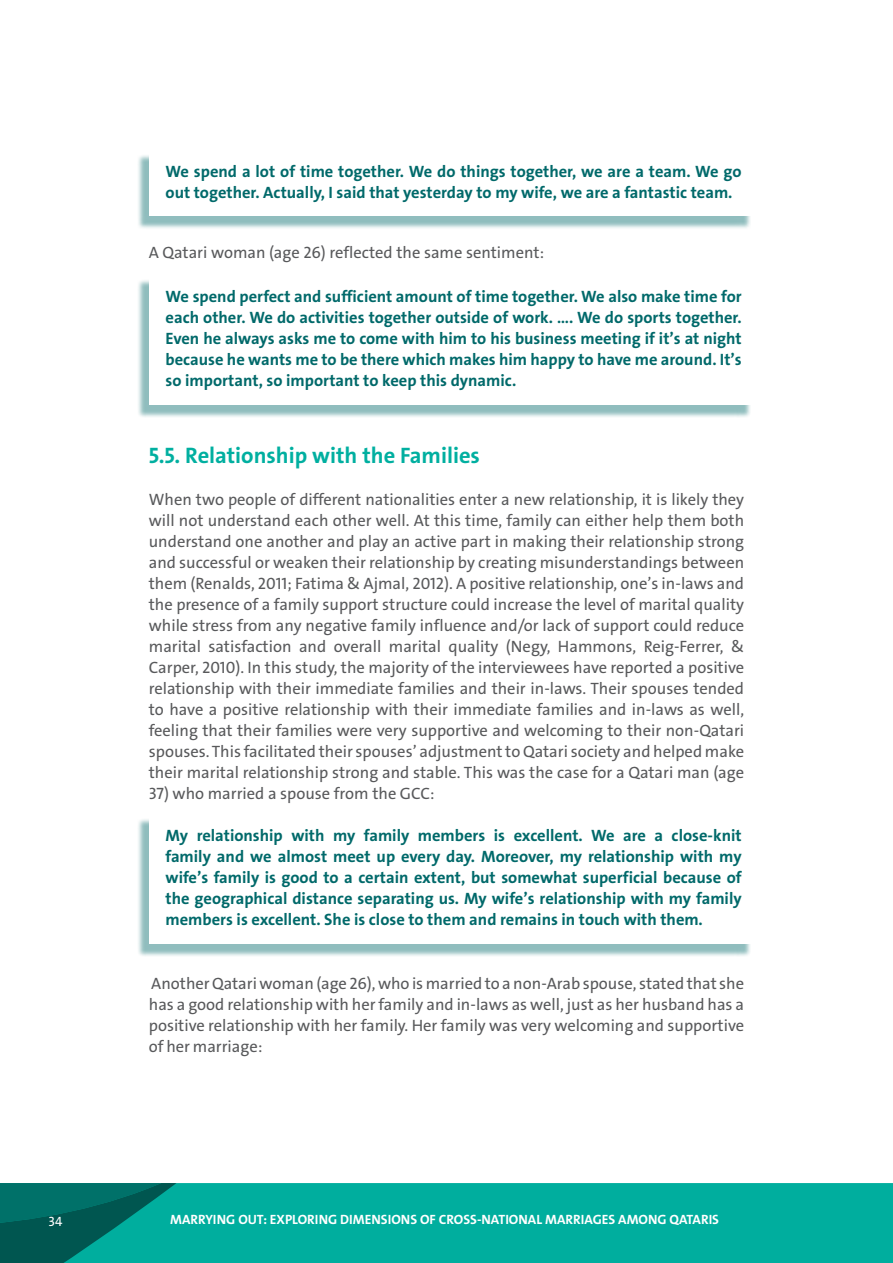
<style>
.page{position:relative;width:893px;height:1263px;background:#fff}
.page>*{position:absolute;margin:0;border:0;box-sizing:border-box;transform-origin:0 0}
.t1{font:700 22.5px "The Sans Arabic";color:#00afa0}
.t2{font:16.5px/21px "The Sans Arabic";color:#58595b;text-align:justify}
.t3{font:700 16.5px/21px "The Sans Arabic";color:#00696a;text-align:justify}
.t4{font:700 13.5px "The Sans Arabic";color:#fff}
.t5{font:13.5px "The Sans Arabic";color:#fff}
</style>
<div class="page">
<div style="left:0;top:1183px;width:893px;height:80px;background:#00ae9e"></div>
<svg style="left:0;top:1183px;width:176px;height:80px"></svg>
<div style="left:137px;top:154px;width:614px;height:75px;background:#00696a;opacity:.44"></div>
<div style="left:149px;top:149px;width:605px;height:67px;background:#fff"></div>
<div style="left:137px;top:280px;width:614px;height:138px;background:#00696a;opacity:.44"></div>
<div style="left:149px;top:274px;width:605px;height:131px;background:#fff"></div>
<div style="left:137px;top:819px;width:614px;height:138px;background:#00696a;opacity:.44"></div>
<div style="left:149px;top:813px;width:605px;height:131px;background:#fff"></div>
<p class="t3" style="left:166px;top:161px;width:578px">We spend a lot of time together. We do things together, we are a team. We go out together. Actually, I said that yesterday to my wife, we are a fantastic team.</p>
<p class="t2" style="left:149px;top:242px;width:397px">A Qatari woman (age 26) reflected the same sentiment:</p>
<p class="t3" style="left:166px;top:286px;width:578px">We spend perfect and sufficient amount of time together. We also make time for each other. We do activities together outside of work. …. We do sports together.<br>Even he always asks me to come with him to his business meeting if it’s at night because he wants me to be there which makes him happy to have me around. It’s so important, so important to keep this dynamic.</p>
<h1 class="t1" style="left:149px;top:441px;width:333px">5.5. Relationship with the Families</h1>
<p class="t2" style="left:149px;top:489px;width:597px">When two people of different nationalities enter a new relationship, it is likely they will not understand each other well. At this time, family can either help them both understand one another and play an active part in making their relationship strong and successful or weaken their relationship by creating misunderstandings between them (Renalds, 2011; Fatima &amp; Ajmal, 2012). A positive relationship, one’s in-laws and the presence of a family support structure could increase the level of marital quality while stress from any negative family influence and/or lack of support could reduce marital satisfaction and overall marital quality (Negy, Hammons, Reig-Ferrer, &amp; Carper, 2010). In this study, the majority of the interviewees have reported a positive relationship with their immediate families and their in-laws. Their spouses tended to have a positive relationship with their immediate families and in-laws as well, feeling that their families were very supportive and welcoming to their non-Qatari spouses. This facilitated their spouses’ adjustment to Qatari society and helped make their marital relationship strong and stable. This was the case for a Qatari man (age</p>
<p class="t2" style="left:149px;top:783px;width:287px">37) who married a spouse from the GCC:</p>
<p class="t3" style="left:166px;top:825px;width:578px">My relationship with my family members is excellent. We are a close-knit family and we almost meet up every day. Moreover, my relationship with my wife’s family is good to a certain extent, but somewhat superficial because of the geographical distance separating us. My wife’s relationship with my family members is excellent. She is close to them and remains in touch with them.</p>
<p class="t2" style="left:149px;top:973px;width:597px">Another Qatari woman (age 26), who is married to a non-Arab spouse, stated that she has a good relationship with her family and in-laws as well, just as her husband has a positive relationship with her family. Her family was very welcoming and supportive of her marriage:</p>
<p class="t5" style="left:49px;top:1212px;width:15px">34</p>
<p class="t4" style="left:170px;top:1210px;width:550px">MARRYING OUT: EXPLORING DIMENSIONS OF CROSS-NATIONAL MARRIAGES AMONG QATARIS</p>
</div>
